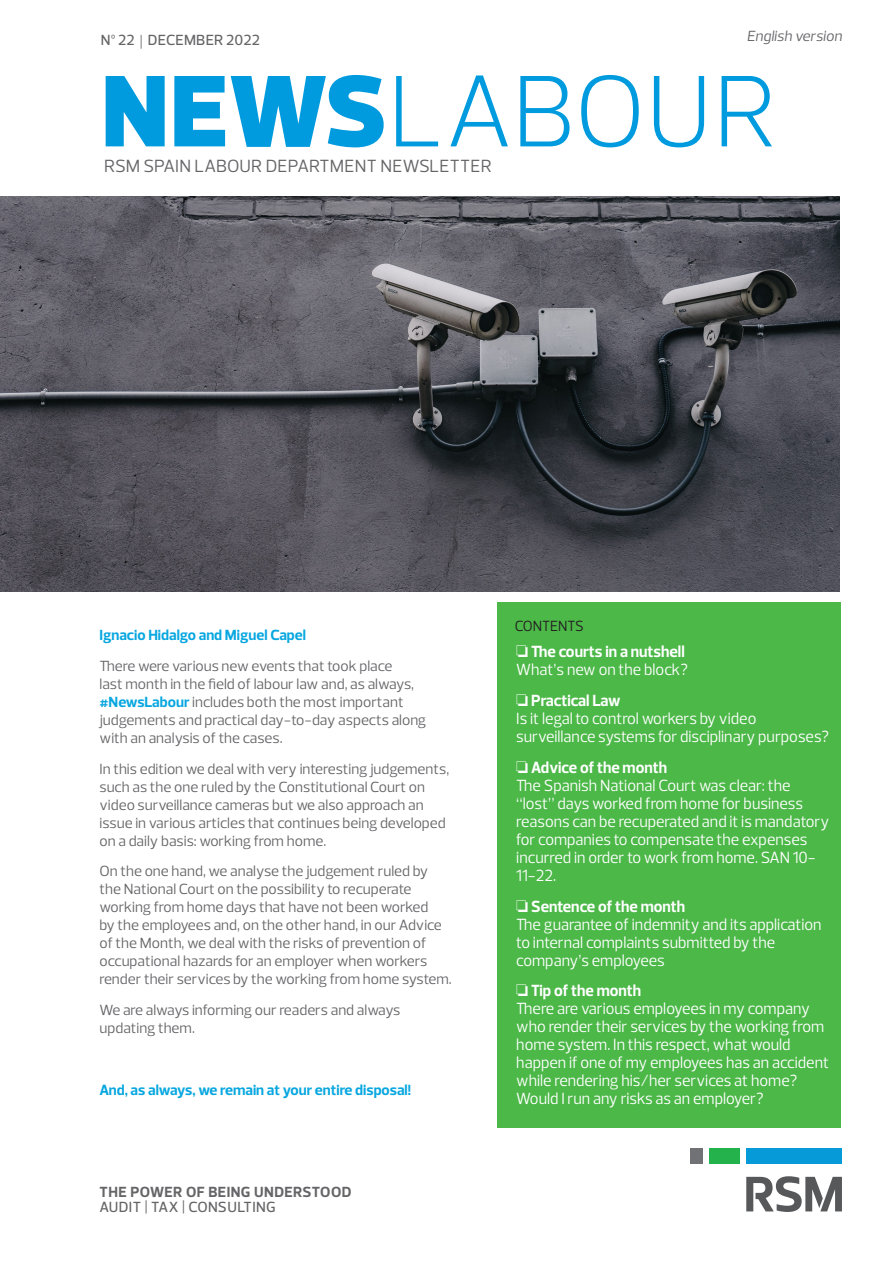
<style>
.page{position:relative;width:893px;height:1263px;background:#fff}
.page>*{position:absolute;margin:0;border:0;box-sizing:border-box;transform-origin:0 0}
.Division_Tagline{font:300 103.5px "Prelo";color:#009bde}
.Cover_description{font:18px "Prelo";letter-spacing:.015em;color:#656568}
.Subhead{font:16.5px/18px "Prelo";color:#fff;scale:.96 1}
.Subhead-2{font:700 16.5px "Prelo";color:#fff;scale:.96 1}
.Power_of_being_under{font:15px/18px "Prelo";color:#656568}
.Power_of_being_under-2{font:700 15px "Prelo";color:#08a7e0}
.Heading{font:700 15px "Prelo";color:#08a7e0}
.Power_of_being_under-3{font:700 15px "Prelo";letter-spacing:.03em;color:#656568}
.Power_of_being_under-4{font:500 15px "Prelo";letter-spacing:.02em;color:#656568}
.Division_Tagline-2{font:500 15px "Prelo";letter-spacing:.005em;color:#656568}
.Power_of_being_under-5{font:italic 15px "Prelo";color:#656568}
.Subhead-3{font:15px "Prelo";color:#231f20;scale:.96 1}
.s1{font-family:"Baskerville";font-weight:400}
.s2{font-weight:900}
.s3{font-weight:700;color:#08a7e0}
</style>
<div class="page">
<div style="left:746px;top:1148px;width:96px;height:16px;background:#069ad9"></div>
<div style="left:690px;top:1148px;width:12px;height:16px;background:#717275"></div>
<div style="left:709px;top:1148px;width:30px;height:16px;background:#23b24b"></div>
<svg style="left:746px;top:1176px;width:96px;height:36px"></svg>
<div style="left:497px;top:603px;width:343px;height:525px;background:#4cb848"></div>
<img style="left:0;top:196px;width:840px;height:396px">
<p class="Power_of_being_under-5" style="left:747px;top:27px;width:97px">English version</p>
<p class="Division_Tagline-2" style="left:101px;top:31px;width:161px">Nº 22 <span class="s1">|</span> DECEMBER 2022</p>
<p class="Division_Tagline" style="left:101px;top:48px;width:677px"><span class="s2">NEWS</span>LABOUR</p>
<p class="Cover_description" style="left:104px;top:155px;width:389px">RSM SPAIN LABOUR DEPARTMENT NEWSLETTER</p>
<p class="Heading" style="left:99px;top:626px;width:208px">Ignacio Hidalgo and Miguel Capel</p>
<p class="Power_of_being_under" style="left:99px;top:657px;width:328px">There were various new events that took place<br>last month in the field of labour law and, as always, <span class="s3">#NewsLabour</span> includes both the most important judgements and practical day-to-day aspects along with an analysis of the cases.</p>
<p class="Power_of_being_under" style="left:99px;top:760px;width:351px">In this edition we deal with very interesting judgements, such as the one ruled by the Constitutional Court on video surveillance cameras but we also approach an issue in various articles that continues being developed on a daily basis: working from home.</p>
<p class="Power_of_being_under" style="left:99px;top:862px;width:354px">On the one hand, we analyse the judgement ruled by the National Court on the possibility to recuperate working from home days that have not been worked<br>by the employees and, on the other hand, in our Advice of the Month, we deal with the risks of prevention of occupational hazards for an employer when workers render their services by the working from home system.</p>
<p class="Power_of_being_under" style="left:99px;top:1001px;width:302px">We are always informing our readers and always updating them.</p>
<p class="Power_of_being_under-2" style="left:99px;top:1080px;width:313px">And, as always, we remain at your entire disposal!</p>
<p class="Power_of_being_under-3" style="left:99px;top:1183px;width:253px">THE POWER OF BEING UNDERSTOOD</p>
<p class="Power_of_being_under-4" style="left:99px;top:1198px;width:178px">AUDIT | TAX | CONSULTING</p>
<p class="Subhead-3" style="left:515px;top:617px;width:73px">CONTENTS</p>
<p class="Subhead-2" style="left:516px;top:642px;width:177px">❏ The courts in a nutshell</p>
<p class="Subhead" style="left:516px;top:661px;width:180px">What’s new on the block?</p>
<p class="Subhead-2" style="left:516px;top:690px;width:110px">❏ Practical Law</p>
<p class="Subhead" style="left:516px;top:710px;width:327px">Is it legal to control workers by video surveillance systems for disciplinary purposes?</p>
<p class="Subhead-2" style="left:516px;top:757px;width:159px">❏ Advice of the month</p>
<p class="Subhead" style="left:516px;top:776px;width:327px">The Spanish National Court was clear: the “lost” days worked from home for business reasons can be recuperated and it is mandatory for companies to compensate the expenses incurred in order to work from home. SAN 10- 11-22.</p>
<p class="Subhead-2" style="left:516px;top:896px;width:178px">❏ Sentence of the month</p>
<p class="Subhead" style="left:516px;top:915px;width:320px">The guarantee of indemnity and its application to internal complaints submitted by the company’s employees</p>
<p class="Subhead-2" style="left:516px;top:981px;width:132px">❏ Tip of the month</p>
<p class="Subhead" style="left:516px;top:1000px;width:327px">There are various employees in my company who render their services by the working from home system. In this respect, what would happen if one of my employees has an accident while rendering his/her services at home?<br>Would I run any risks as an employer?</p>
</div>
